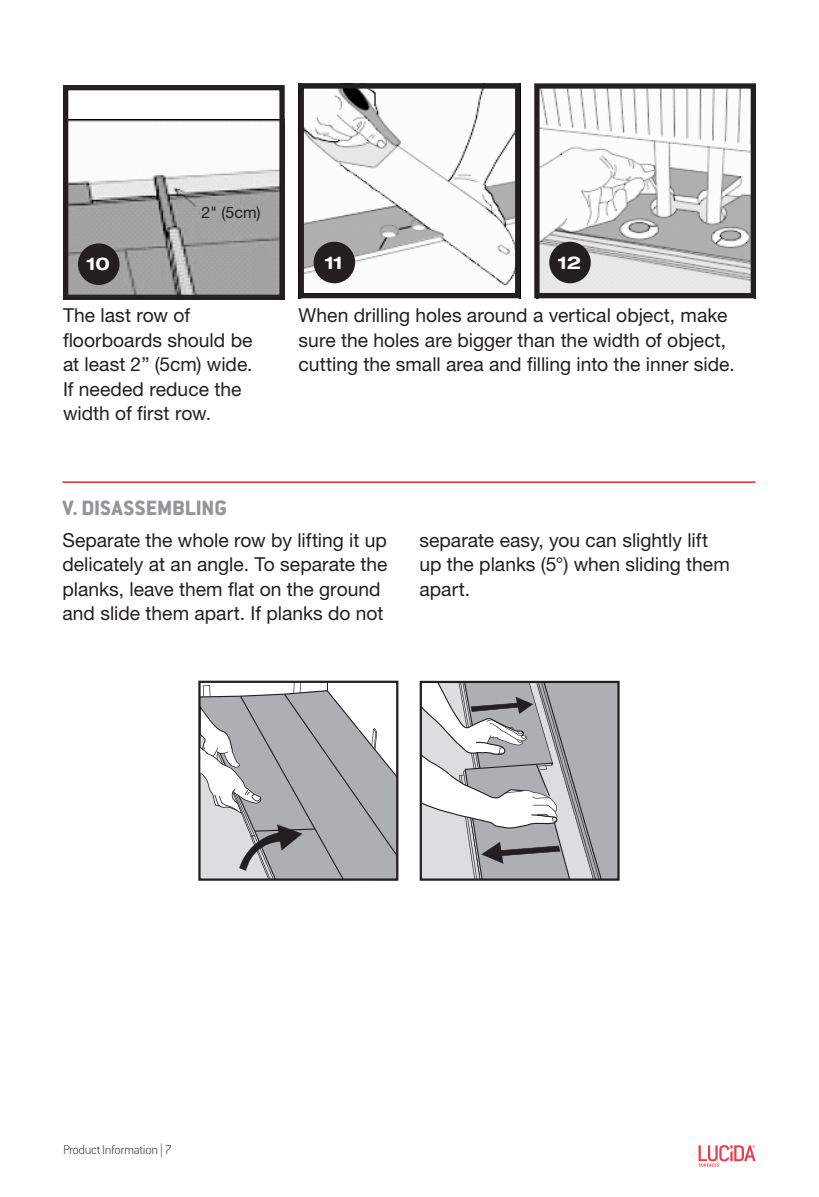
<style>
.page{position:relative;width:819px;height:1197px;background:#fff}
.page>*{position:absolute;margin:0;border:0;box-sizing:border-box;transform-origin:0 0}
.Heading{font:800 22.75px "Conduit ITC Std";color:#939598}
.Instruction-Steps{font:19.25px/24.5px "Helvetica Neue LT Std";color:#231f20}
.Instruction_Step{font:700 expanded 17.68px "Helvetica Neue LT Std";color:#fff}
.Instruction-Steps-2{font:15.75px "Helvetica Neue LT Std";color:#231f20}
.t1{font:200 14px "Conduit ITC Std";letter-spacing:-.025em;color:#3a3a3a}
</style>
<div class="page">
<svg style="left:699px;top:1145px;width:56px;height:22px"></svg>
<img style="left:305px;top:89px;width:209px;height:197px">
<div style="left:299px;top:83px;width:221px;height:215px;border:5px solid #231f20"></div>
<div style="left:314px;top:242px;width:41px;height:41px;background:#231f20;border-radius:50%"></div>
<img style="left:69px;top:119px;width:210px;height:175px">
<div style="left:63px;top:85px;width:222px;height:215px;border:5px solid #231f20"></div>
<div style="left:78px;top:243px;width:42px;height:42px;background:#231f20;border-radius:50%"></div>
<img style="left:540px;top:89px;width:210px;height:203px">
<div style="left:534px;top:83px;width:222px;height:215px;border:5px solid #231f20"></div>
<div style="left:549px;top:242px;width:42px;height:41px;background:#231f20;border-radius:50%"></div>
<hr style="left:62px;top:481px;width:693px;height:2px;background:#e83f4f">
<svg style="left:198px;top:682px;width:200px;height:199px"></svg>
<svg style="left:420px;top:682px;width:198px;height:198px"></svg>
<p class="Instruction-Steps-2" style="left:202px;top:203px;width:60px">2" (5cm)</p>
<p class="Instruction_Step" style="left:86px;top:253px;width:25px">10</p>
<p class="Instruction_Step" style="left:324px;top:251px;width:20px">11</p>
<p class="Instruction_Step" style="left:558px;top:251px;width:25px">12</p>
<p class="Instruction-Steps" style="left:63px;top:303px;width:191px">The last row of floorboards should be at least 2” (5cm) wide.<br>If needed reduce the width of first row.</p>
<p class="Instruction-Steps" style="left:299px;top:303px;width:438px">When drilling holes around a vertical object, make sure the holes are bigger than the width of object, cutting the small area and filling into the inner side.</p>
<p class="Heading" style="left:62px;top:494px;width:166px">V. DISASSEMBLING</p>
<p class="Instruction-Steps" style="left:62px;top:528px;width:327px">Separate the whole row by lifting it up delicately at an angle. To separate the planks, leave them flat on the ground and slide them apart. If planks do not</p>
<p class="Instruction-Steps" style="left:419px;top:528px;width:312px">separate easy, you can slightly lift up the planks (5°) when sliding them apart.</p>
<p class="t1" style="left:63px;top:1141px;width:110px">Product Information | 7</p>
</div>
